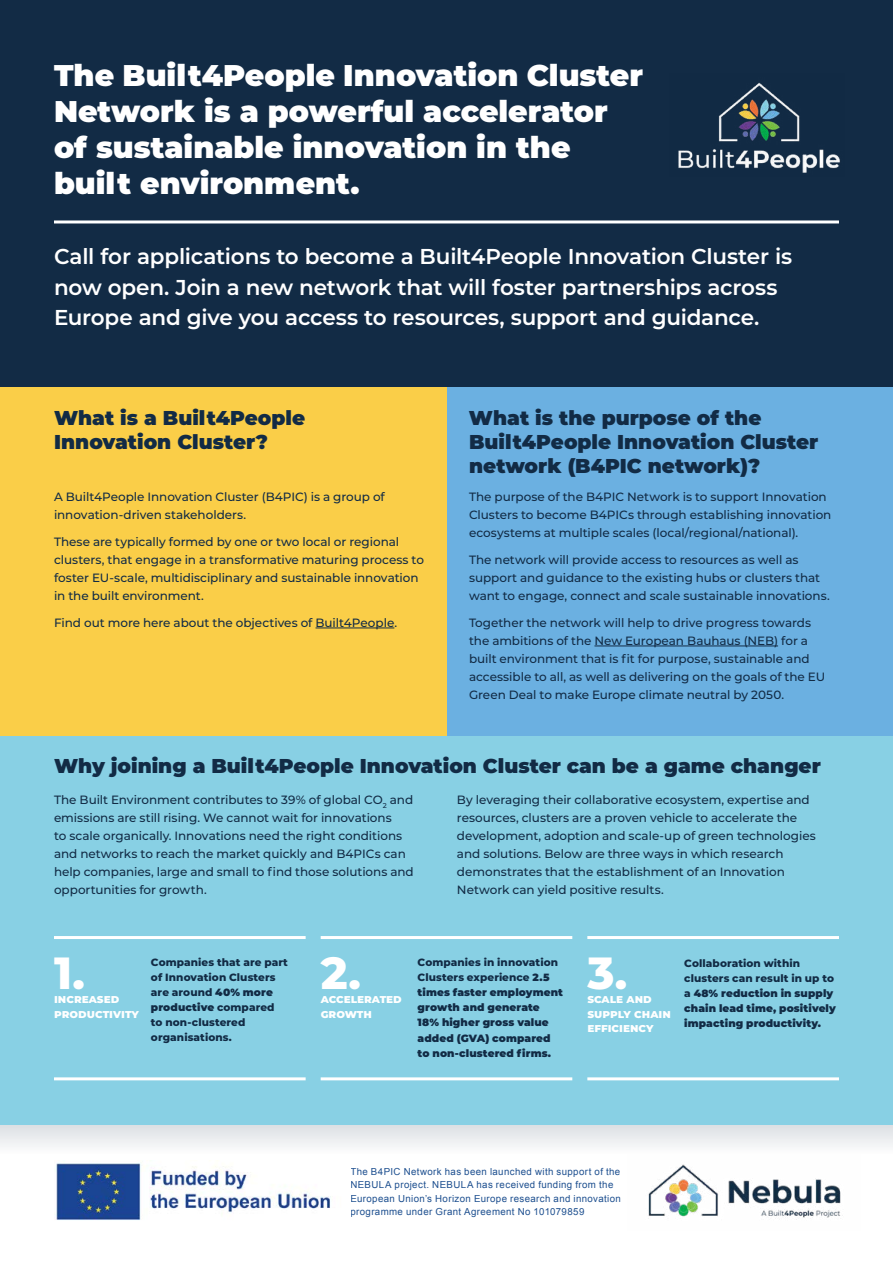
<style>
.page{position:relative;width:893px;height:1263px;background:#fff}
.page>*{position:absolute;margin:0;border:0;box-sizing:border-box;transform-origin:0 0}
.t1{font:800 45px "Montserrat";color:#fff}
.t2{font:900 30px/35.8px "Montserrat";color:#fff}
.t3{font:600 21.45px/30.5px "Montserrat";letter-spacing:-.01em;color:#fff}
.t4{font:900 20.1px/24px "Montserrat";color:#122b45}
.t5{font:500 12px/18px "Montserrat";letter-spacing:-.005em;color:#122b45}
.t6{font:800 12px/14.4px "Montserrat";color:#fff}
.t7{font:900 10.5px/15px "Montserrat";letter-spacing:.01em;color:#122b45}
.t8{font:800 10.5px/15px "Montserrat";letter-spacing:.01em;color:#122b45}
.t9{font:9.75px/13.6px "Arial";letter-spacing:.04em;color:#1d4f8f}
.s1{font-weight:900}
.s2{font-weight:800}
</style>
<div class="page">
<img style="left:56px;top:1163px;width:275px;height:57px">
<img style="left:648px;top:1164px;width:195px;height:56px">
<svg style="left:0;top:1125px;width:893px;height:22px;fill:#e8eaed"></svg>
<div style="left:0;top:0;width:893px;height:387px;background:#122b45"></div>
<div style="left:0;top:735px;width:893px;height:390px;background:#88d0e4"></div>
<div style="left:446px;top:387px;width:447px;height:348px;background:#6bb0e1"></div>
<div style="left:0;top:387px;width:446px;height:348px;background:#face48"></div>
<hr style="left:315px;top:628px;width:79px;height:1px;background:#122b45">
<hr style="left:594px;top:646px;width:184px;height:1px;background:#122b45">
<img style="left:678px;top:82px;width:162px;height:91px">
<hr style="left:54px;top:936px;width:252px;height:3px;background:#fff">
<hr style="left:54px;top:220px;width:785px;height:3px;background:#fff">
<hr style="left:54px;top:1077px;width:252px;height:3px;background:#fff">
<hr style="left:321px;top:936px;width:251px;height:3px;background:#fff">
<hr style="left:321px;top:1077px;width:251px;height:3px;background:#fff">
<hr style="left:587px;top:936px;width:252px;height:3px;background:#fff">
<hr style="left:587px;top:1077px;width:252px;height:3px;background:#fff">
<h2 class="t2" style="left:54px;top:55px;width:590px">The Built4People Innovation Cluster<br>Network is a powerful accelerator of sustainable innovation in the built environment.</h2>
<h3 class="t3" style="left:54px;top:240px;width:740px">Call for applications to become a Built4People Innovation Cluster is now open. Join a new network that will foster partnerships across<br>Europe and give you access to resources, support and guidance.</h3>
<h3 class="t4" style="left:54px;top:404px;width:253px">What is a Built4People<br>Innovation Cluster?</h3>
<h3 class="t4" style="left:469px;top:404px;width:351px">What is the purpose of the<br>Built4People Innovation Cluster network (B4PIC network)?</h3>
<p class="t5" style="left:54px;top:487px;width:332px">A Built4People Innovation Cluster (B4PIC) is a group of innovation-driven stakeholders.</p>
<p class="t5" style="left:54px;top:532px;width:371px">These are typically formed by one or two local or regional clusters, that engage in a transformative maturing process to foster EU-scale, multidisciplinary and sustainable innovation in the built environment.</p>
<p class="t5" style="left:54px;top:613px;width:345px">Find out more here about the objectives of Built4People.</p>
<p class="t5" style="left:469px;top:487px;width:364px">The purpose of the B4PIC Network is to support Innovation<br>Clusters to become B4PICs through establishing innovation ecosystems at multiple scales (local/regional/national).</p>
<p class="t5" style="left:469px;top:550px;width:362px">The network will provide access to resources as well as support and guidance to the existing hubs or clusters that want to engage, connect and scale sustainable innovations.</p>
<p class="t5" style="left:469px;top:613px;width:358px">Together the network will help to drive progress towards the ambitions of the New European Bauhaus (NEB) for a built environment that is fit for purpose, sustainable and accessible to all, as well as delivering on the goals of the EU Green Deal to make Europe climate neutral by 2050.</p>
<h3 class="t4" style="left:54px;top:752px;width:768px">Why joining a Built4People Innovation Cluster can be a game changer</h3>
<p class="t5" style="left:54px;top:790px;width:361px">The Built Environment contributes to 39% of global CO<sub>2</sub> and emissions are still rising. We cannot wait for innovations<br>to scale organically. Innovations need the right conditions and networks to reach the market quickly and B4PICs can help companies, large and small to find those solutions and opportunities for growth.</p>
<p class="t5" style="left:457px;top:790px;width:360px">By leveraging their collaborative ecosystem, expertise and resources, clusters are a proven vehicle to accelerate the development, adoption and scale-up of green technologies and solutions. Below are three ways in which research demonstrates that the establishment of an Innovation Network can yield positive results.</p>
<h1 class="t1" style="left:54px;top:940px;width:33px">1.</h1>
<p class="t6" style="left:54px;top:991px;width:86px">increased productivity</p>
<h1 class="t1" style="left:321px;top:940px;width:42px">2.</h1>
<p class="t6" style="left:321px;top:991px;width:83px">accelerated growth</p>
<h1 class="t1" style="left:587px;top:940px;width:42px">3.</h1>
<p class="t6" style="left:587px;top:991px;width:85px">scale and supply chain efficiency</p>
<p class="t8" style="left:151px;top:955px;width:139px">Companies that are part of Innovation Clusters are around <span class="s1">40% more productive</span> compared to non-clustered organisations.</p>
<p class="t7" style="left:418px;top:954px;width:147px"><span class="s2">Companies in innovation<br>Clusters experience</span> 2.5 times faster employment growth and generate<br>18% higher gross value added (GVA) compared to non-clustered firms.</p>
<p class="t7" style="left:684px;top:954px;width:153px"><span class="s2">Collaboration within clusters can result in up to a</span> 48% reduction in supply chain lead time, positively impacting productivity.</p>
<p class="t9" style="left:350px;top:1164px;width:272px">The B4PIC Network has been launched with support of the NEBULA project. NEBULA has received funding from the European Union’s Horizon Europe research and innovation programme under Grant Agreement No 101079859</p>
</div>
